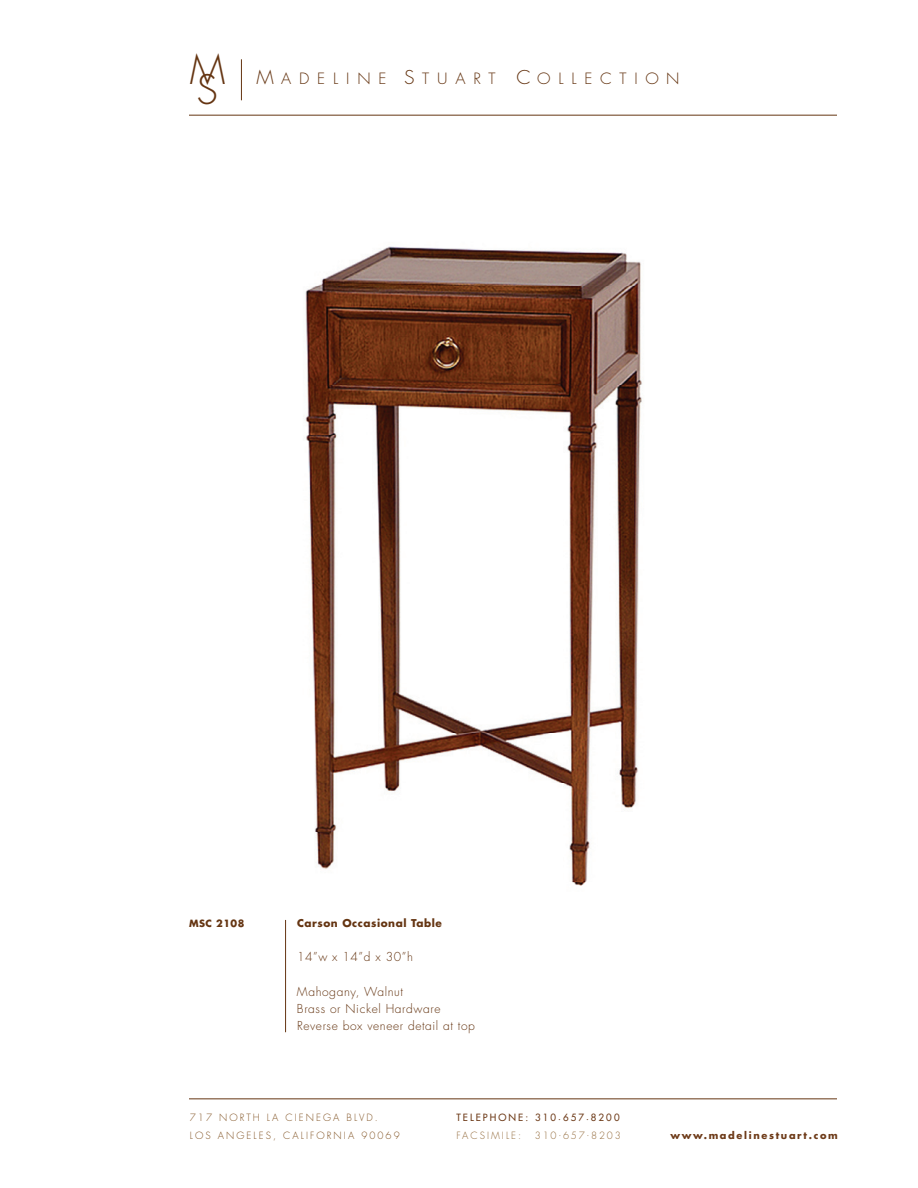
<style>
.page{position:relative;width:918px;height:1188px;background:#fff}
.page>*{position:absolute;margin:0;border:0;box-sizing:border-box;transform-origin:0 0}
.t1{font:300 39.6px "Futura";color:#653512}
.t2{font:300 15.15px "Futura";letter-spacing:.5em;color:#653512;scale:1.04 1}
.t3{font:300 12px/17.2px "Futura";letter-spacing:.05em;color:#653512}
.t4{font:700 10.5px "Futura";letter-spacing:.05em;color:#653512}
.t5{font:300 9.75px/17.7px "Futura";letter-spacing:.21em;color:#805222}
.t6{font:9.75px "Futura";letter-spacing:.21em;color:#6e3b19}
.t7{font:700 9.75px "Futura";letter-spacing:.17em;color:#6e3b19}
.t8{font:300 9.75px "Futura";letter-spacing:.18em;color:#916838}
.t9{font:300 9.75px "Futura";letter-spacing:.21em;color:#916838}
.t10{font:700 9.75px "Futura";letter-spacing:.05em;color:#653512}
.s1{font-size:39.6px}
.s2{font-size:18.6px}
</style>
<div class="page">
<hr style="left:189px;top:1099px;width:648px;height:1px;background:#653512">
<hr style="left:241px;top:59px;width:1px;height:41px;background:#653512">
<hr style="left:189px;top:115px;width:648px;height:1px;background:#653512">
<hr style="left:285px;top:920px;width:1px;height:112px;background:#653512">
<img style="left:304px;top:246px;width:338px;height:640px">
<p class="t2" style="left:190px;top:69px;width:472px"><span class="s1">M</span> <span class="s2">M</span>ADELINE <span class="s2">S</span>TUART <span class="s2">C</span>OLLECTION</p>
<h1 class="t1" style="left:197px;top:64px;width:23px">S</h1>
<p class="t10" style="left:189px;top:916px;width:57px">MSC 2108</p>
<p class="t4" style="left:297px;top:916px;width:147px">Carson Occasional Table</p>
<p class="t3" style="left:297px;top:949px;width:117px">14”w x 14”d x 30”h</p>
<p class="t3" style="left:297px;top:983px;width:179px">Mahogany, Walnut<br>Brass or Nickel Hardware<br>Reverse box veneer detail at top</p>
<p class="t5" style="left:190px;top:1109px;width:211px">717 NORTH LA CIENEGA BLVD.<br>LOS ANGELES, CALIFORNIA 90069</p>
<p class="t6" style="left:456px;top:1111px;width:165px">TELEPHONE: 310.657.8200</p>
<p class="t9" style="left:456px;top:1129px;width:66px">FACSIMILE:</p>
<p class="t8" style="left:535px;top:1129px;width:87px">310<sup>.</sup>657<sup>.</sup>8203</p>
<p class="t7" style="left:670px;top:1128px;width:169px">www.madelinestuart.com</p>
</div>
